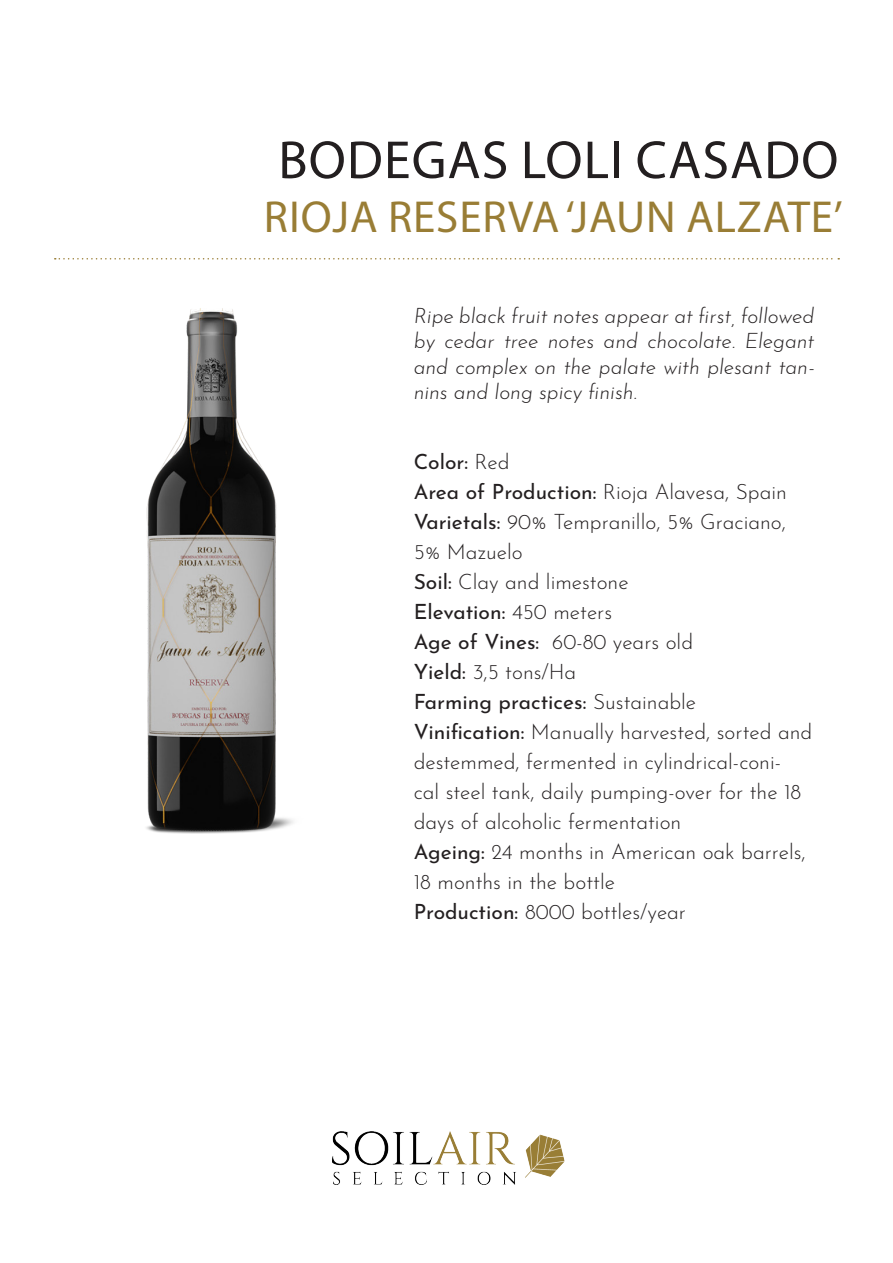
<style>
.page{position:relative;width:893px;height:1263px;background:#fff}
.page>*{position:absolute;margin:0;border:0;box-sizing:border-box;transform-origin:0 0}
.Wines{font:54px "Myriad Pro";letter-spacing:.02em;color:#231f20}
.Wines-2{font:45px "Myriad Pro";letter-spacing:.02em;color:#997d35}
.Wines-3{font:300 21px/30px "Josefin Sans";color:#231f20}
.Wines-4{font:italic 300 21px/25.2px "Josefin Sans";color:#231f20;text-align:justify}
.Wines-5{font:21px "Josefin Sans";color:#231f20}
.s1{font-weight:300}
.s2{font-weight:400}
</style>
<div class="page">
<img style="left:333px;top:1131px;width:232px;height:53px">
<img style="left:146px;top:308px;width:147px;height:526px">
<svg style="left:55px;top:258px;width:784px;height:2px"></svg>
<p class="Wines" style="left:278px;top:127px;width:562px">BODEGAS LOLI CASADO</p>
<p class="Wines-2" style="left:264px;top:189px;width:580px">RIOJA RESERVA ‘JAUN ALZATE’</p>
<p class="Wines-4" style="left:414px;top:301px;width:402px">Ripe black fruit notes appear at first, followed by cedar tree notes and chocolate. Elegant and complex on the palate with plesant tan&shy;nins and long spicy finish.</p>
<p class="Wines-5" style="left:414px;top:444px;width:97px">Color: <span class="s1">Red</span></p>
<p class="Wines-3" style="left:414px;top:474px;width:375px;text-align:justify"><span class="s2">Area of Production:</span> Rioja Alavesa, Spain <span class="s2">Varietals:</span> 90% Tempranillo, 5% Graciano, 5% Mazuelo</p>
<p class="Wines-3" style="left:414px;top:564px;width:216px"><span class="s2">Soil:</span> Clay and limestone</p>
<p class="Wines-5" style="left:414px;top:594px;width:200px">Elevation: <span class="s1">450 meters</span></p>
<p class="Wines-3" style="left:414px;top:624px;width:281px"><span class="s2">Age of Vines:</span> 60-80 years old</p>
<p class="Wines-3" style="left:414px;top:654px;width:164px"><span class="s2">Yield:</span> 3,5 tons/Ha</p>
<p class="Wines-5" style="left:414px;top:684px;width:284px">Farming practices: <span class="s1">Sustainable</span></p>
<p class="Wines-3" style="left:414px;top:714px;width:400px"><span class="s2">Vinification:</span> Manually harvested, sorted and destemmed, fermented in cylindrical-coni-<br>cal steel tank, daily pumping-over for the 18 days of alcoholic fermentation</p>
<p class="Wines-3" style="left:414px;top:834px;width:393px"><span class="s2">Ageing:</span> 24 months in American oak barrels,<br>18 months in the bottle</p>
<p class="Wines-3" style="left:414px;top:894px;width:274px"><span class="s2">Production:</span> 8000 bottles/year</p>
</div>
